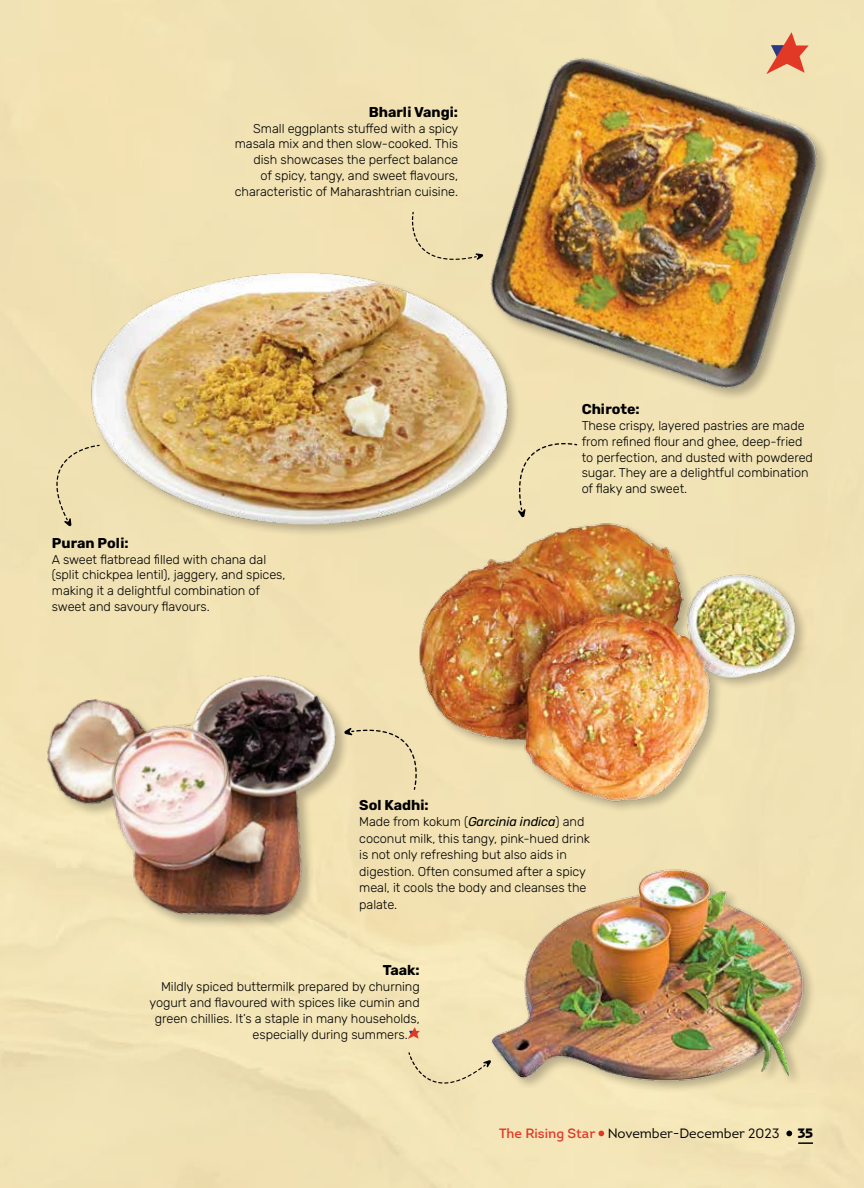
<style>
.page{position:relative;width:864px;height:1188px;background:#fff}
.page>*{position:absolute;margin:0;border:0;box-sizing:border-box;transform-origin:0 0}
.t1{font:700 14.25px "Rubik";color:#000}
.t2{font:13.5px "Intro";color:#000}
.t3{font:900 13.5px "Relay";color:#000}
.t4{font:300 12.75px/15.8px "Rubik";letter-spacing:-.005em;color:#000}
.s1{font-weight:400;font-style:italic}
.s2{color:#e23927}
</style>
<div class="page">
<svg style="left:598px;top:1131px;width:6px;height:5px"></svg>
<svg style="left:786px;top:1131px;width:6px;height:5px"></svg>
<svg style="left:798px;top:1142px;width:15px;height:2px"></svg>
<img style="left:430px;top:0;width:434px;height:458px">
<img style="left:33px;top:651px;width:335px;height:306px">
<svg style="left:408px;top:1027px;width:12px;height:12px"></svg>
<div style="left:541px;top:443px;width:36px;height:73px;background:#f2e3b5"></div>
<svg style="left:56px;top:445px;width:18px;height:81px"></svg>
<div style="left:344px;top:728px;width:62px;height:62px;background:#f0dfb1"></div>
<div style="left:412px;top:212px;width:71px;height:48px;background:#f0e1b3"></div>
<div style="left:408px;top:1052px;width:75px;height:32px;background:#f2e5b7"></div>
<img style="left:406px;top:516px;width:407px;height:295px">
<img style="left:74px;top:260px;width:467px;height:313px">
<div style="left:490px;top:869px;width:326px;height:225px;background:#f4e5b7"></div>
<img style="left:483px;top:863px;width:330px;height:225px">
<p class="t1" style="left:369px;top:104px;width:91px">Bharli Vangi:</p>
<p class="t4" style="left:235px;top:121px;width:225px;text-align:right">Small eggplants stuffed with a spicy masala mix and then slow-cooked. This dish showcases the perfect balance<br>of spicy, tangy, and sweet flavours, characteristic of Maharashtrian cuisine.</p>
<p class="t1" style="left:52px;top:535px;width:78px">Puran Poli:</p>
<p class="t4" style="left:52px;top:552px;width:235px">A sweet flatbread filled with chana dal (split chickpea lentil), jaggery, and spices, making it a delightful combination of sweet and savoury flavours.</p>
<p class="t1" style="left:582px;top:401px;width:60px">Chirote:</p>
<p class="t4" style="left:582px;top:418px;width:233px">These crispy, layered pastries are made from refined flour and ghee, deep-fried to perfection, and dusted with powdered sugar. They are a delightful combination of flaky and sweet.</p>
<p class="t1" style="left:359px;top:797px;width:71px">Sol Kadhi:</p>
<p class="t4" style="left:359px;top:814px;width:232px;line-height:16.5px">Made from kokum (<span class="s1">Garcinia indica</span>) and coconut milk, this tangy, pink-hued drink is not only refreshing but also aids in digestion. Often consumed after a spicy meal, it cools the body and cleanses the palate.</p>
<p class="t1" style="left:383px;top:962px;width:39px">Taak:</p>
<p class="t4" style="left:161px;top:979px;width:260px">Mildly spiced buttermilk prepared by churning</p>
<p class="t4" style="left:150px;top:995px;width:272px">yogurt and flavoured with spices like cumin and</p>
<p class="t4" style="left:155px;top:1011px;width:266px">green chillies. It’s a staple in many households,</p>
<p class="t4" style="left:253px;top:1027px;width:157px">especially during summers.</p>
<p class="t2" style="left:499px;top:1125px;width:282px"><span class="s2">The Rising Star</span> November-December 2023</p>
<p class="t3" style="left:798px;top:1125px;width:16px">35</p>
</div>
